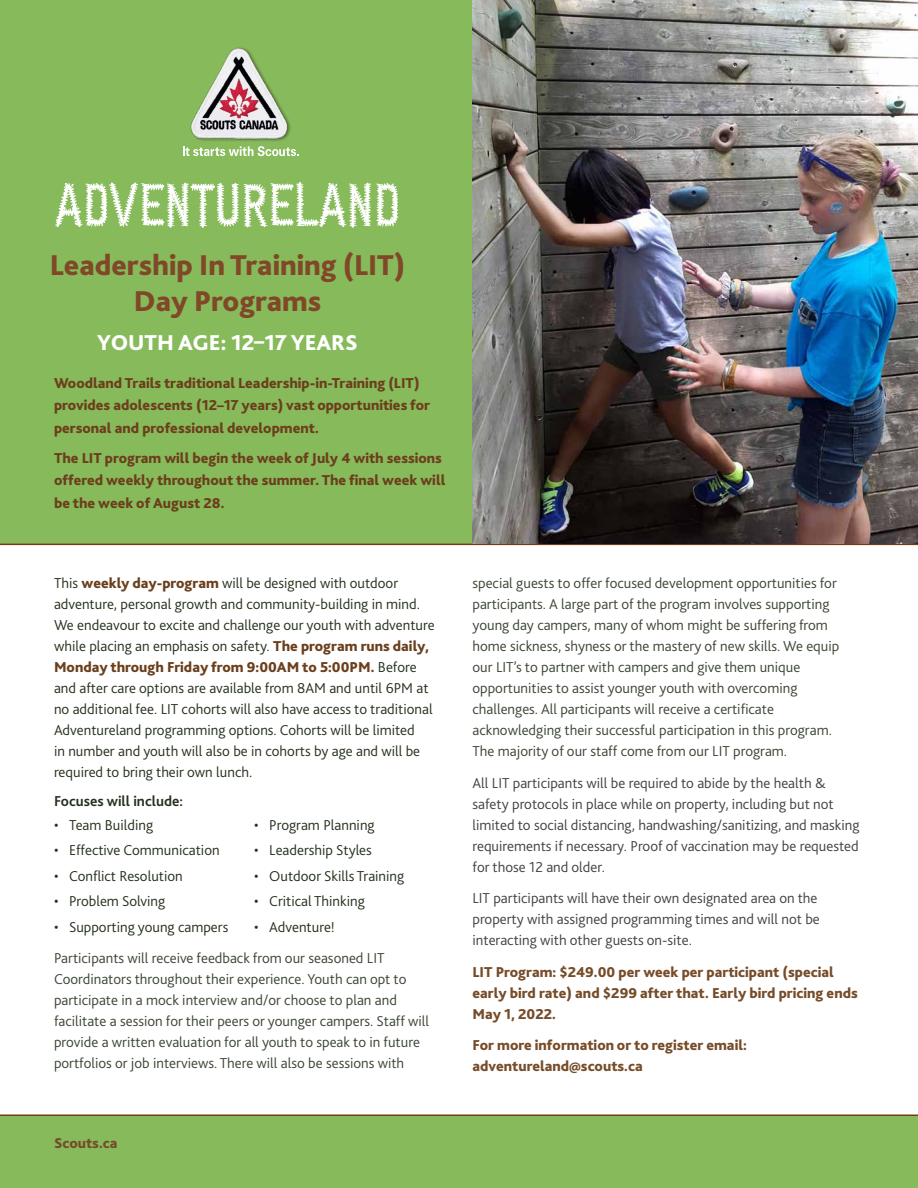
<style>
.page{position:relative;width:918px;height:1188px;background:#87ba5b}
.page>*{position:absolute;margin:0;border:0;box-sizing:border-box;transform-origin:0 0}
.t1{font:60px "Conference Call BH Line Two";color:#fff}
.t2{font:800 30px/36px "Bliss 2";color:#804828;text-align:center}
.t3{font:800 22.5px "Bliss 2";color:#fff}
.t4{font:300 15px/21px "Bliss 2";color:#3a4533}
.t5{font:300 15px/21px "Bliss 2";color:#24301c}
.t6{font:300 15px/21px "Bliss 2";color:#414042}
.t7{font:800 15px/22.5px "Bliss 2";color:#6b3f1c}
.t8{font:800 15px/21px "Bliss 2";color:#764c29}
.t9{font:700 15px "Bliss 2";color:#24301c}
.s1{font-weight:800;color:#6b3f1c}
</style>
<div class="page">
<div style="left:0;top:544px;width:918px;height:572px;background:#fff"></div>
<img style="left:190px;top:47px;width:101px;height:94px">
<svg style="left:183px;top:146px;width:116px;height:10px"></svg>
<img style="left:472px;top:0;width:446px;height:544px">
<h1 class="t1" style="left:55px;top:167px;width:347px">ADVENTURELAND</h1>
<h2 class="t2" style="left:50px;top:246px;width:357px">Leadership In Training (LIT)<br>Day Programs</h2>
<h3 class="t3" style="left:97px;top:329px;width:262px">YOUTH AGE: 12–17 YEARS</h3>
<p class="t7" style="left:54px;top:371px;width:378px">Woodland Trails traditional Leadership-in-Training (LIT) provides adolescents (12–17 years) vast opportunities for personal and professional development.</p>
<p class="t7" style="left:54px;top:446px;width:393px">The LIT program will begin the week of July 4 with sessions offered weekly throughout the summer. The final week will be the week of August 28.</p>
<p class="t5" style="left:54px;top:572px;width:382px">This <span class="s1">weekly day-program</span> will be designed with outdoor adventure, personal growth and community-building in mind.<br>We endeavour to excite and challenge our youth with adventure while placing an emphasis on safety. <span class="s1">The program runs daily, Monday through Friday from 9:00AM to 5:00PM.</span> Before and after care options are available from 8AM and until 6PM at no additional fee. LIT cohorts will also have access to traditional Adventureland programming options. Cohorts will be limited<br>in number and youth will also be in cohorts by age and will be required to bring their own lunch.</p>
<p class="t9" style="left:54px;top:792px;width:131px">Focuses will include:</p>
<p class="t5" style="left:54px;top:814px;width:101px">• Team Building</p>
<p class="t5" style="left:54px;top:839px;width:167px">• Effective Communication</p>
<p class="t5" style="left:54px;top:865px;width:130px">• Conflict Resolution</p>
<p class="t5" style="left:54px;top:890px;width:113px">• Problem Solving</p>
<p class="t5" style="left:54px;top:916px;width:176px">• Supporting young campers</p>
<p class="t5" style="left:254px;top:814px;width:122px">• Program Planning</p>
<p class="t5" style="left:254px;top:839px;width:119px">• Leadership Styles</p>
<p class="t5" style="left:254px;top:865px;width:152px">• Outdoor Skills Training</p>
<p class="t5" style="left:254px;top:890px;width:112px">• Critical Thinking</p>
<p class="t5" style="left:254px;top:916px;width:82px">• Adventure!</p>
<p class="t4" style="left:54px;top:947px;width:377px">Participants will receive feedback from our seasoned LIT Coordinators throughout their experience. Youth can opt to participate in a mock interview and/or choose to plan and facilitate a session for their peers or younger campers. Staff will provide a written evaluation for all youth to speak to in future portfolios or job interviews. There will also be sessions with</p>
<p class="t8" style="left:54px;top:1132px;width:65px">Scouts.ca</p>
<p class="t4" style="left:472px;top:572px;width:368px">special guests to offer focused development opportunities for participants. A large part of the program involves supporting young day campers, many of whom might be suffering from home sickness, shyness or the mastery of new skills. We equip our LIT’s to partner with campers and give them unique opportunities to assist younger youth with overcoming challenges. All participants will receive a certificate acknowledging their successful participation in this program.<br>The majority of our staff come from our LIT program.</p>
<p class="t6" style="left:472px;top:772px;width:389px">All LIT participants will be required to abide by the health &amp; safety protocols in place while on property, including but not limited to social distancing, handwashing/sanitizing, and masking requirements if necessary. Proof of vaccination may be requested for those 12 and older.</p>
<p class="t6" style="left:472px;top:887px;width:349px">LIT participants will have their own designated area on the property with assigned programming times and will not be interacting with other guests on-site.</p>
<p class="t8" style="left:472px;top:961px;width:387px">LIT Program: $249.00 per week per participant (special early bird rate) and $299 after that. Early bird pricing ends<br>May 1, 2022.</p>
<p class="t8" style="left:472px;top:1034px;width:276px">For more information or to register email: adventureland@scouts.ca</p>
</div>
